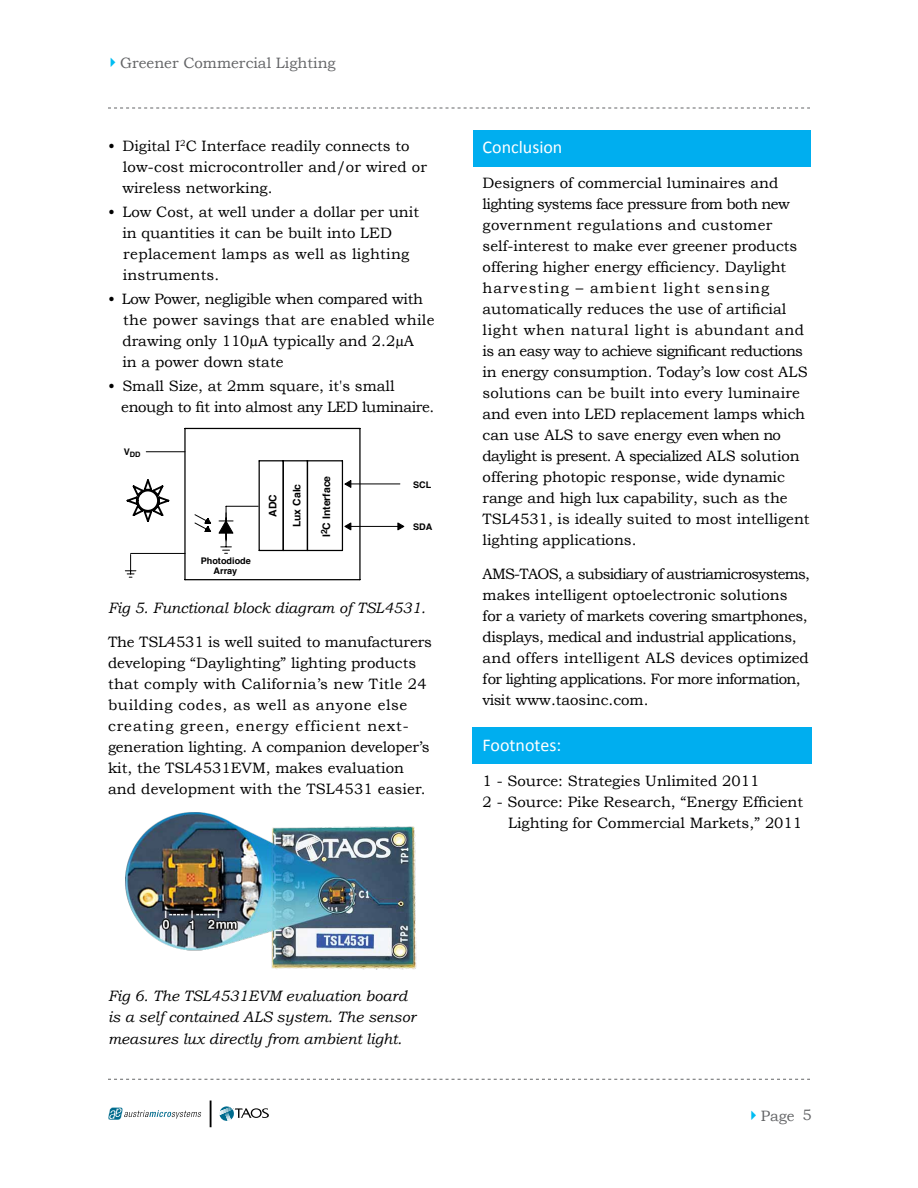
<style>
.page{position:relative;width:918px;height:1188px;background:#fff}
.page>*{position:absolute;margin:0;border:0;box-sizing:border-box;transform-origin:0 0}
.t1{font:18px "Calibri";color:#fff}
.t2{font:15px/21px "Bookman Old Style";color:#000}
.t3{font:15px/21px "Bookman Old Style";letter-spacing:-.025em;color:#000}
.t4{font:italic 15px/21.3px "Bookman Old Style";color:#000}
.t5{font:15px "Bookman Old Style";color:#636466}
.t6{font:700 10.35px "Helvetica";color:#000}
.t7{font:700 9.15px/10.1px "Helvetica";color:#000;text-align:center}
.t8{font:700 7.35px "Helvetica";color:#000}
.s1{color:#00bdf2}
</style>
<div class="page">
<div style="left:473px;top:130px;width:338px;height:37px;background:#00aeef"></div>
<div style="left:472px;top:728px;width:339px;height:36px;background:#00aeef"></div>
<svg style="left:108px;top:1107px;width:93px;height:13px"></svg>
<hr style="left:210px;top:1101px;width:2px;height:26px;background:#000">
<svg style="left:219px;top:1106px;width:50px;height:15px"></svg>
<hr style="left:345px;top:526px;width:55px;height:1px;background:#000">
<svg style="left:397px;top:522px;width:8px;height:9px"></svg>
<svg style="left:344px;top:522px;width:8px;height:9px"></svg>
<hr style="left:359px;top:428px;width:2px;height:152px;background:#000">
<hr style="left:185px;top:428px;width:175px;height:1px;background:#000">
<hr style="left:184px;top:428px;width:2px;height:152px;background:#000">
<hr style="left:185px;top:579px;width:175px;height:1px;background:#000">
<hr style="left:146px;top:451px;width:39px;height:1px;background:#000">
<hr style="left:345px;top:484px;width:55px;height:1px;background:#000">
<svg style="left:344px;top:480px;width:8px;height:8px"></svg>
<hr style="left:131px;top:553px;width:54px;height:1px;background:#000">
<svg style="left:126px;top:479px;width:44px;height:43px"></svg>
<svg style="left:125px;top:555px;width:11px;height:23px"></svg>
<hr style="left:259px;top:461px;width:1px;height:89px;background:#000">
<svg style="left:259px;top:460px;width:48px;height:1px"></svg>
<svg style="left:259px;top:550px;width:48px;height:1px"></svg>
<hr style="left:283px;top:461px;width:1px;height:89px;background:#000">
<hr style="left:307px;top:460px;width:35px;height:1px;background:#000">
<hr style="left:342px;top:461px;width:1px;height:89px;background:#000">
<hr style="left:307px;top:550px;width:35px;height:1px;background:#000">
<hr style="left:307px;top:461px;width:1px;height:89px;background:#000">
<svg style="left:218px;top:513px;width:16px;height:28px"></svg>
<svg style="left:221px;top:547px;width:10px;height:7px"></svg>
<hr style="left:226px;top:506px;width:1px;height:41px;background:#000">
<hr style="left:226px;top:506px;width:32px;height:1px;background:#000">
<svg style="left:194px;top:514px;width:17px;height:18px"></svg>
<img style="left:125px;top:812px;width:292px;height:158px">
<svg style="left:108px;top:108px;width:702px;height:1px"></svg>
<svg style="left:108px;top:1079px;width:702px;height:1px"></svg>
<p class="t5" style="left:105px;top:54px;width:232px"><span class="s1">✔</span>Greener Commercial Lighting</p>
<p class="t2" style="left:122px;top:135px;width:306px;text-indent:-14px">• Digital I<sup>2</sup>C Interface readily connects to low-cost microcontroller and/or wired or wireless networking.</p>
<p class="t2" style="left:122px;top:201px;width:298px;text-indent:-14px">• Low Cost, at well under a dollar per unit in quantities it can be built into LED replacement lamps as well as lighting instruments.</p>
<p class="t2" style="left:122px;top:288px;width:314px;text-indent:-14px">• Low Power, negligible when compared with the power savings that are enabled while drawing only 110μA typically and 2.2μA<br>in a power down state</p>
<p class="t3" style="left:121px;top:375px;width:315px;text-indent:-13px">• Small Size, at 2mm square, it's small enough to fit into almost any LED luminaire.</p>
<p class="t8" style="left:124px;top:448px;width:18px"><sup>V</sup>DD</p>
<p class="t7" style="left:201px;top:556px;width:52px">Photodiode<br>Array</p>
<p class="t6" style="left:264px;top:517px;width:24px;rotate:-90deg">ADC</p>
<p class="t6" style="left:288px;top:527px;width:45px;rotate:-90deg">Lux Calc</p>
<p class="t6" style="left:318px;top:537px;width:63px;rotate:-90deg">I<sup>2</sup>C Interface</p>
<p class="t7" style="left:413px;top:480px;width:20px">SCL</p>
<p class="t7" style="left:413px;top:522px;width:21px">SDA</p>
<p class="t4" style="left:108px;top:597px;width:319px">Fig 5. Functional block diagram of TSL4531.</p>
<p class="t2" style="left:108px;top:632px;width:326px">The TSL4531 is well suited to manufacturers developing “Daylighting” lighting products that comply with California’s new Title 24 building codes, as well as anyone else creating green, energy efficient next&shy;generation lighting. A companion developer’s kit, the TSL4531EVM, makes evaluation and development with the TSL4531 easier.</p>
<p class="t1" style="left:483px;top:136px;width:81px">Conclusion</p>
<p class="t2" style="left:483px;top:172px;width:328px">Designers of commercial luminaires and lighting systems face pressure from both new government regulations and customer self-interest to make ever greener products offering higher energy efficiency. Daylight harvesting – ambient light sensing automatically reduces the use of artificial light when natural light is abundant and is an easy way to achieve significant reductions in energy consumption. Today’s low cost ALS solutions can be built into every luminaire and even into LED replacement lamps which can use ALS to save energy even when no daylight is present. A specialized ALS solution offering photopic response, wide dynamic range and high lux capability, such as the TSL4531, is ideally suited to most intelligent lighting applications.</p>
<p class="t3" style="left:483px;top:564px;width:329px">AMS-TAOS, a subsidiary of austriamicrosystems, makes intelligent optoelectronic solutions for a variety of markets covering smartphones, displays, medical and industrial applications, and offers intelligent ALS devices optimized for lighting applications. For more information, visit www.taosinc.com.</p>
<p class="t1" style="left:483px;top:734px;width:80px">Footnotes:</p>
<p class="t2" style="left:483px;top:770px;width:278px">1 - Source: Strategies Unlimited 2011</p>
<p class="t2" style="left:483px;top:791px;width:322px">2 - Source: Pike Research, “Energy Efficient</p>
<p class="t2" style="left:508px;top:812px;width:296px">Lighting for Commercial Markets,” 2011</p>
<p class="t4" style="left:108px;top:985px;width:309px">Fig 6. The TSL4531EVM evaluation board is a self contained ALS system. The sensor measures lux directly from ambient light.</p>
<p class="t5" style="left:746px;top:1107px;width:67px"><span class="s1">✔</span>Page 5</p>
</div>
